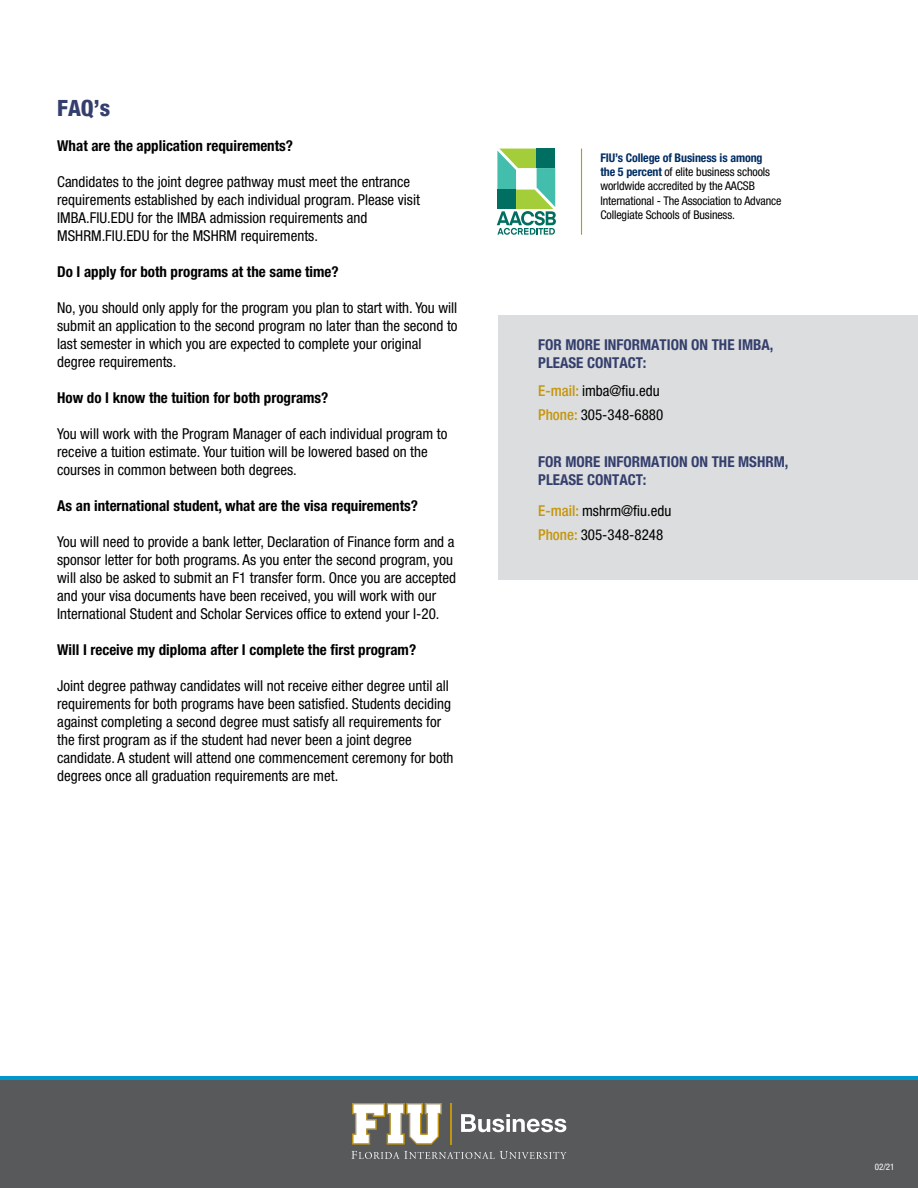
<style>
.page{position:relative;width:918px;height:1188px;background:#fff}
.page>*{position:absolute;margin:0;border:0;box-sizing:border-box;transform-origin:0 0}
.t1{font:800 condensed 22.5px "Helvetica Neue LT Std";color:#343f6d}
.t2{font:condensed 15px/18px "Helvetica Neue LT Std";color:#000}
.t3{font:700 condensed 15px "Helvetica Neue LT Std";color:#000}
.t4{font:700 condensed 15px/18px "Helvetica Neue LT Std";color:#343f6d}
.t5{font:condensed 12px/14.2px "Helvetica Neue LT Std";letter-spacing:-.01em;color:#000}
.t6{font:condensed 9px "Helvetica Neue LT Std";color:#fff}
.s1{font-weight:700;color:#002d62}
.s2{font-weight:500;color:#c4960c}
</style>
<div class="page">
<div style="left:0;top:1079px;width:918px;height:109px;background:#58595b"></div>
<hr style="left:450px;top:1103px;width:2px;height:42px;background:#c3950c">
<svg style="left:352px;top:1103px;width:90px;height:42px"></svg>
<svg style="left:352px;top:1151px;width:214px;height:8px"></svg>
<svg style="left:461px;top:1114px;width:105px;height:18px"></svg>
<hr style="left:0;top:1076px;width:918px;height:4px;background:#0097cd">
<div style="left:498px;top:315px;width:420px;height:265px;background:#dcddde"></div>
<hr style="left:581px;top:149px;width:1px;height:86px;background:#c4960c">
<svg style="left:497px;top:149px;width:59px;height:86px"></svg>
<h1 class="t1" style="left:57px;top:94px;width:54px">FAQ’s</h1>
<p class="t3" style="left:57px;top:136px;width:237px">What are the application requirements?</p>
<p class="t2" style="left:57px;top:172px;width:364px">Candidates to the joint degree pathway must meet the entrance requirements established by each individual program. Please visit IMBA.FIU.EDU for the IMBA admission requirements and MSHRM.FIU.EDU for the MSHRM requirements.</p>
<p class="t3" style="left:57px;top:262px;width:283px">Do I apply for both programs at the same time?</p>
<p class="t2" style="left:57px;top:298px;width:402px">No, you should only apply for the program you plan to start with. You will submit an application to the second program no later than the second to last semester in which you are expected to complete your original degree requirements.</p>
<p class="t3" style="left:57px;top:388px;width:273px">How do I know the tuition for both programs?</p>
<p class="t2" style="left:57px;top:424px;width:392px">You will work with the Program Manager of each individual program to receive a tuition estimate. Your tuition will be lowered based on the courses in common between both degrees.</p>
<p class="t3" style="left:57px;top:496px;width:362px">As an international student, what are the visa requirements?</p>
<p class="t2" style="left:57px;top:532px;width:400px">You will need to provide a bank letter, Declaration of Finance form and a sponsor letter for both programs. As you enter the second program, you will also be asked to submit an F1 transfer form. Once you are accepted and your visa documents have been received, you will work with our International Student and Scholar Services office to extend your I-20.</p>
<p class="t3" style="left:57px;top:640px;width:360px">Will I receive my diploma after I complete the first program?</p>
<p class="t2" style="left:57px;top:676px;width:398px">Joint degree pathway candidates will not receive either degree until all requirements for both programs have been satisfied. Students deciding against completing a second degree must satisfy all requirements for the first program as if the student had never been a joint degree candidate. A student will attend one commencement ceremony for both degrees once all graduation requirements are met.</p>
<p class="t5" style="left:600px;top:150px;width:183px"><span class="s1">FIU’s College of Business is among<br>the 5 percent</span> of elite business schools worldwide accredited by the AACSB International - The Association to Advance Collegiate Schools of Business.</p>
<p class="t4" style="left:538px;top:336px;width:237px">FOR MORE INFORMATION ON THE IMBA,<br>PLEASE CONTACT:</p>
<p class="t2" style="left:538px;top:382px;width:123px"><span class="s2">E-mail:</span> imba@fiu.edu</p>
<p class="t2" style="left:538px;top:405px;width:127px"><span class="s2">Phone:</span> 305-348-6880</p>
<p class="t4" style="left:538px;top:452px;width:252px">FOR MORE INFORMATION ON THE MSHRM,<br>PLEASE CONTACT:</p>
<p class="t2" style="left:538px;top:502px;width:135px"><span class="s2">E-mail:</span> mshrm@fiu.edu</p>
<p class="t2" style="left:538px;top:525px;width:127px"><span class="s2">Phone:</span> 305-348-8248</p>
<p class="t6" style="left:875px;top:1161px;width:21px">02/21</p>
</div>
